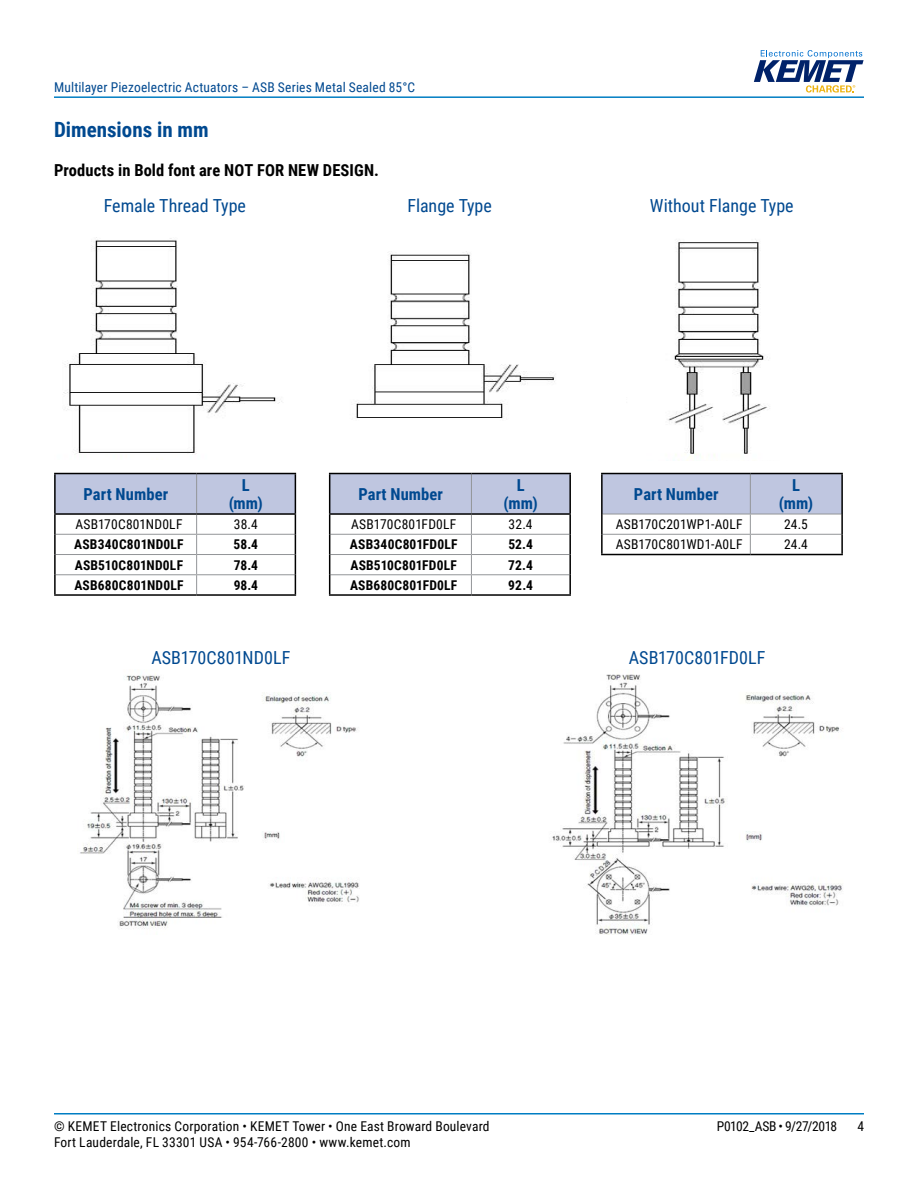
<style>
.page{position:relative;width:918px;height:1188px;background:#fff}
.page>*{position:absolute;margin:0;border:0;box-sizing:border-box;transform-origin:0 0}
.t1{font:700 21px "Roboto Condensed";color:#004990}
.t2{font:18px "Roboto Condensed";color:#004990}
.t3{font:700 16.5px/18px "Roboto Condensed";letter-spacing:.005em;color:#004990;text-align:center}
.t4{font:700 16.5px "Roboto Condensed";letter-spacing:.005em;color:#000}
.t5{font:13.5px "Roboto Condensed";letter-spacing:.015em;color:#000}
.t6{font:700 13.5px "Roboto Condensed";letter-spacing:.015em;color:#000}
.t7{font:13.5px "Roboto Condensed";letter-spacing:.015em;color:#004990}
.t8{font:13.5px "Roboto Condensed";letter-spacing:-.025em;color:#000}
</style>
<div class="page">
<hr style="left:54px;top:1113px;width:810px;height:2px;background:#007dc3">
<hr style="left:54px;top:96px;width:810px;height:2px;background:#007dc3">
<svg style="left:754px;top:50px;width:110px;height:43px"></svg>
<img style="left:63px;top:237px;width:219px;height:216px">
<svg style="left:54px;top:474px;width:242px;height:120px"></svg>
<hr style="left:54px;top:594px;width:143px;height:2px;background:#000">
<hr style="left:197px;top:594px;width:99px;height:2px;background:#000">
<hr style="left:54px;top:473px;width:143px;height:1px;background:#000">
<hr style="left:54px;top:474px;width:2px;height:39px;background:#000">
<hr style="left:197px;top:473px;width:99px;height:1px;background:#000">
<hr style="left:295px;top:474px;width:1px;height:39px;background:#000">
<hr style="left:54px;top:513px;width:143px;height:2px;background:#000">
<hr style="left:197px;top:513px;width:99px;height:2px;background:#000">
<img style="left:356px;top:251px;width:199px;height:168px">
<svg style="left:329px;top:474px;width:242px;height:120px"></svg>
<hr style="left:329px;top:594px;width:142px;height:2px;background:#000">
<hr style="left:471px;top:594px;width:100px;height:2px;background:#000">
<hr style="left:329px;top:473px;width:142px;height:1px;background:#000">
<hr style="left:329px;top:474px;width:1px;height:39px;background:#000">
<hr style="left:471px;top:473px;width:100px;height:1px;background:#000">
<hr style="left:569px;top:474px;width:2px;height:39px;background:#000">
<hr style="left:329px;top:513px;width:142px;height:2px;background:#000">
<hr style="left:471px;top:513px;width:100px;height:2px;background:#000">
<img style="left:668px;top:239px;width:99px;height:222px">
<svg style="left:603px;top:474px;width:238px;height:80px"></svg>
<hr style="left:601px;top:514px;width:2px;height:20px;background:#000">
<hr style="left:841px;top:514px;width:2px;height:20px;background:#000">
<hr style="left:601px;top:534px;width:2px;height:20px;background:#000">
<hr style="left:841px;top:534px;width:2px;height:20px;background:#000">
<hr style="left:601px;top:554px;width:149px;height:1px;background:#000">
<hr style="left:750px;top:554px;width:93px;height:1px;background:#000">
<hr style="left:601px;top:473px;width:149px;height:1px;background:#000">
<hr style="left:601px;top:474px;width:2px;height:40px;background:#000">
<hr style="left:750px;top:473px;width:93px;height:1px;background:#000">
<hr style="left:841px;top:474px;width:2px;height:40px;background:#000">
<img style="left:80px;top:675px;width:279px;height:254px">
<img style="left:552px;top:674px;width:291px;height:261px">
<p class="t7" style="left:54px;top:78px;width:363px">Multilayer Piezoelectric Actuators – ASB Series Metal Sealed 85°C</p>
<h1 class="t1" style="left:54px;top:115px;width:156px">Dimensions in mm</h1>
<p class="t4" style="left:54px;top:159px;width:326px">Products in Bold font are NOT FOR NEW DESIGN.</p>
<h2 class="t2" style="left:104px;top:193px;width:144px">Female Thread Type</h2>
<h2 class="t2" style="left:407px;top:193px;width:86px">Flange Type</h2>
<h2 class="t2" style="left:650px;top:193px;width:145px">Without Flange Type</h2>
<p class="t3" style="left:84px;top:484px;width:86px">Part Number</p>
<p class="t3" style="left:229px;top:475px;width:36px">L (mm)</p>
<p class="t5" style="left:75px;top:515px;width:109px">ASB170C801ND0LF</p>
<p class="t5" style="left:234px;top:515px;width:25px">38.4</p>
<p class="t6" style="left:74px;top:535px;width:111px">ASB340C801ND0LF</p>
<p class="t6" style="left:234px;top:535px;width:26px">58.4</p>
<p class="t6" style="left:75px;top:555px;width:110px">ASB510C801ND0LF</p>
<p class="t6" style="left:234px;top:555px;width:26px">78.4</p>
<p class="t6" style="left:74px;top:576px;width:111px">ASB680C801ND0LF</p>
<p class="t6" style="left:234px;top:576px;width:26px">98.4</p>
<p class="t3" style="left:358px;top:484px;width:86px">Part Number</p>
<p class="t3" style="left:504px;top:475px;width:36px">L (mm)</p>
<p class="t5" style="left:351px;top:515px;width:107px">ASB170C801FD0LF</p>
<p class="t5" style="left:509px;top:515px;width:26px">32.4</p>
<p class="t6" style="left:350px;top:535px;width:109px">ASB340C801FD0LF</p>
<p class="t6" style="left:508px;top:535px;width:26px">52.4</p>
<p class="t6" style="left:351px;top:555px;width:108px">ASB510C801FD0LF</p>
<p class="t6" style="left:508px;top:555px;width:26px">72.4</p>
<p class="t6" style="left:350px;top:576px;width:109px">ASB680C801FD0LF</p>
<p class="t6" style="left:508px;top:576px;width:26px">92.4</p>
<p class="t3" style="left:634px;top:485px;width:86px">Part Number</p>
<p class="t3" style="left:779px;top:476px;width:36px">L (mm)</p>
<p class="t5" style="left:616px;top:515px;width:129px">ASB170C201WP1-A0LF</p>
<p class="t5" style="left:784px;top:515px;width:25px">24.5</p>
<p class="t5" style="left:616px;top:535px;width:129px">ASB170C801WD1-A0LF</p>
<p class="t5" style="left:784px;top:535px;width:25px">24.4</p>
<h2 class="t2" style="left:151px;top:645px;width:141px">ASB170C801ND0LF</h2>
<h2 class="t2" style="left:629px;top:645px;width:138px">ASB170C801FD0LF</h2>
<p class="t5" style="left:54px;top:1116px;width:437px">© KEMET Electronics Corporation • KEMET Tower • One East Broward Boulevard</p>
<p class="t8" style="left:717px;top:1116px;width:122px">P0102_ASB • 9/27/2018</p>
<p class="t5" style="left:857px;top:1116px;width:8px">4</p>
<p class="t5" style="left:54px;top:1133px;width:358px">Fort Lauderdale, FL 33301 USA • 954-766-2800 • www.kemet.com</p>
</div>
